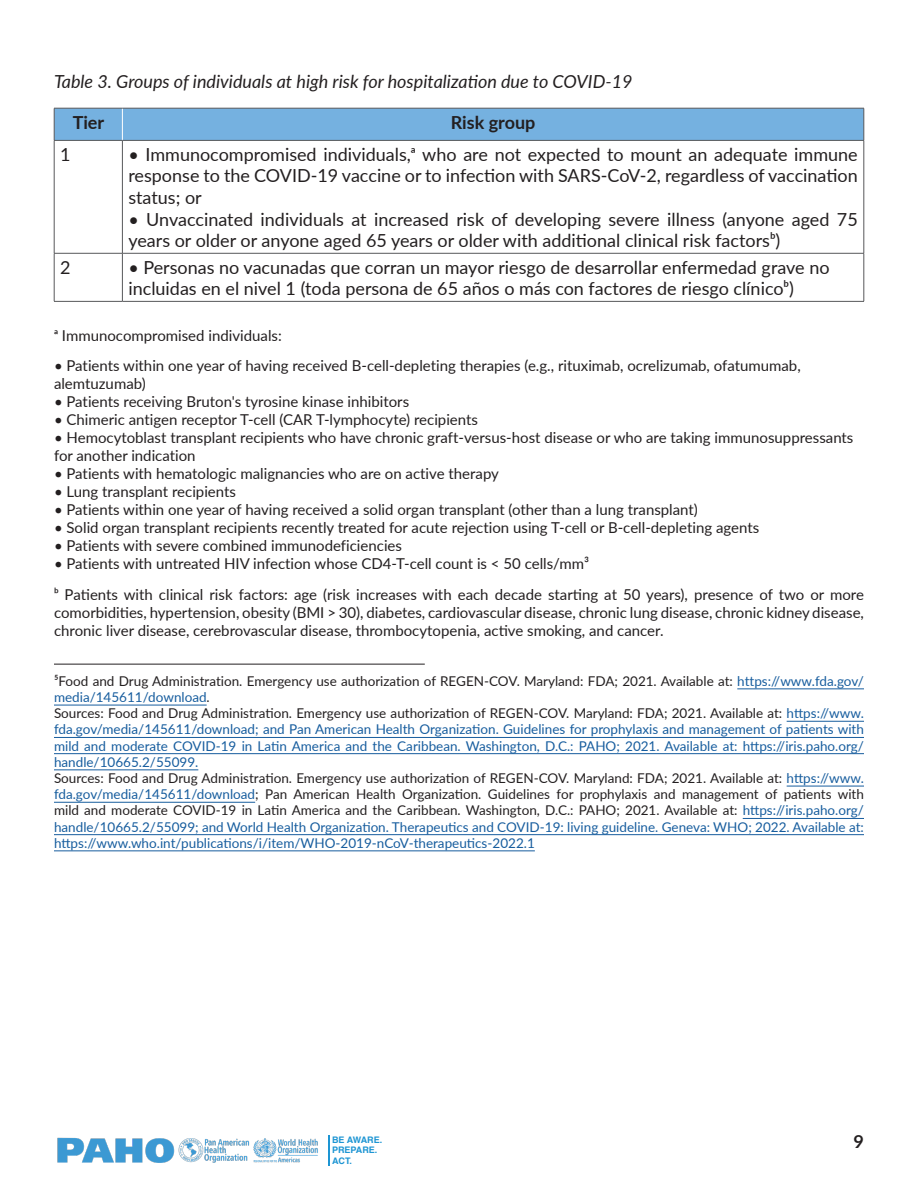
<style>
.page{position:relative;width:918px;height:1188px;background:#fff}
.page>*{position:absolute;margin:0;border:0;box-sizing:border-box;transform-origin:0 0}
.t1{font:18px/21.6px "Lato";color:#231f20}
.t2{font:italic 18px "Lato";color:#231f20}
.t3{font:700 18px "Lato";color:#231f20}
.t4{font:15px/18px "Lato";color:#231f20}
.t5{font:13.5px/16.2px "Lato";color:#231f20}
.t6{font:13.5px/16.2px "Lato";color:#175d9e;text-align:justify}
.t7{font:700 9px/10.8px "Helvetica";color:#1d95d3}
.s1{color:#175d9e}
.s2{color:#231f20}
</style>
<div class="page">
<img style="left:57px;top:1137px;width:261px;height:26px">
<hr style="left:328px;top:1135px;width:2px;height:31px;background:#1d95d3">
<div style="left:55px;top:109px;width:809px;height:31px;background:#75b1e0"></div>
<hr style="left:122px;top:108px;width:1px;height:32px;background:#fff">
<hr style="left:54px;top:108px;width:68px;height:1px;background:#57585a">
<hr style="left:54px;top:108px;width:1px;height:32px;background:#57585a">
<hr style="left:122px;top:108px;width:742px;height:1px;background:#57585a">
<hr style="left:864px;top:108px;width:1px;height:32px;background:#57585a">
<hr style="left:54px;top:140px;width:68px;height:1px;background:#57585a">
<hr style="left:54px;top:141px;width:1px;height:112px;background:#57585a">
<hr style="left:122px;top:140px;width:742px;height:1px;background:#57585a">
<hr style="left:122px;top:141px;width:1px;height:112px;background:#57585a">
<hr style="left:864px;top:141px;width:1px;height:112px;background:#57585a">
<hr style="left:54px;top:253px;width:68px;height:1px;background:#57585a">
<hr style="left:54px;top:253px;width:1px;height:48px;background:#57585a">
<hr style="left:122px;top:253px;width:742px;height:1px;background:#57585a">
<hr style="left:122px;top:253px;width:1px;height:48px;background:#57585a">
<hr style="left:864px;top:253px;width:1px;height:48px;background:#57585a">
<hr style="left:54px;top:301px;width:68px;height:1px;background:#57585a">
<hr style="left:122px;top:301px;width:742px;height:1px;background:#57585a">
<hr style="left:737px;top:689px;width:127px;height:1px;background:#175d9e">
<hr style="left:54px;top:705px;width:153px;height:1px;background:#175d9e">
<hr style="left:787px;top:721px;width:77px;height:1px;background:#175d9e">
<hr style="left:54px;top:737px;width:810px;height:1px;background:#175d9e">
<hr style="left:54px;top:753px;width:810px;height:1px;background:#175d9e">
<hr style="left:54px;top:770px;width:144px;height:1px;background:#175d9e">
<hr style="left:787px;top:786px;width:77px;height:1px;background:#175d9e">
<hr style="left:54px;top:802px;width:201px;height:1px;background:#175d9e">
<hr style="left:743px;top:818px;width:121px;height:1px;background:#175d9e">
<hr style="left:54px;top:834px;width:810px;height:1px;background:#175d9e">
<hr style="left:54px;top:851px;width:481px;height:1px;background:#175d9e">
<hr style="left:54px;top:664px;width:371px;height:1px;background:#231f20">
<p class="t2" style="left:54px;top:69px;width:580px">Table 3. Groups of individuals at high risk for hospitalization due to COVID-19</p>
<p class="t3" style="left:73px;top:109px;width:33px">Tier</p>
<p class="t3" style="left:451px;top:109px;width:86px">Risk group</p>
<p class="t1" style="left:60px;top:143px;width:12px">1</p>
<p class="t1" style="left:128px;top:143px;width:731px;text-align:justify">• Immunocompromised individuals,a who are not expected to mount an adequate immune response to the COVID-19 vaccine or to infection with SARS-CoV-2, regardless of vaccination status; or</p>
<p class="t1" style="left:128px;top:208px;width:731px">• Unvaccinated individuals at increased risk of developing severe illness (anyone aged 75 years or older or anyone aged 65 years or older with additional clinical risk factorsb)</p>
<p class="t1" style="left:60px;top:256px;width:12px">2</p>
<p class="t1" style="left:128px;top:256px;width:703px">• Personas no vacunadas que corran un mayor riesgo de desarrollar enfermedad grave no incluidas en el nivel 1 (toda persona de 65 años o más con factores de riesgo clínicob)</p>
<p class="t4" style="left:54px;top:325px;width:229px">a Immunocompromised individuals:</p>
<p class="t4" style="left:54px;top:355px;width:748px">• Patients within one year of having received B-cell-depleting therapies (e.g., rituximab, ocrelizumab, ofatumumab, alemtuzumab)</p>
<p class="t4" style="left:54px;top:391px;width:357px">• Patients receiving Bruton's tyrosine kinase inhibitors</p>
<p class="t4" style="left:54px;top:409px;width:426px">• Chimeric antigen receptor T-cell (CAR T-lymphocyte) recipients</p>
<p class="t4" style="left:54px;top:427px;width:801px">• Hemocytoblast transplant recipients who have chronic graft-versus-host disease or who are taking immunosuppressants for another indication</p>
<p class="t4" style="left:54px;top:463px;width:446px">• Patients with hematologic malignancies who are on active therapy</p>
<p class="t4" style="left:54px;top:481px;width:184px">• Lung transplant recipients</p>
<p class="t4" style="left:54px;top:499px;width:645px">• Patients within one year of having received a solid organ transplant (other than a lung transplant)</p>
<p class="t4" style="left:54px;top:517px;width:707px">• Solid organ transplant recipients recently treated for acute rejection using T-cell or B-cell-depleting agents</p>
<p class="t4" style="left:54px;top:535px;width:350px">• Patients with severe combined immunodeficiencies</p>
<p class="t4" style="left:54px;top:553px;width:537px">• Patients with untreated HIV infection whose CD4-T-cell count is &lt; 50 cells/mm³</p>
<p class="t4" style="left:54px;top:585px;width:812px;text-align:justify">b Patients with clinical risk factors: age (risk increases with each decade starting at 50 years), presence of two or more comorbidities, hypertension, obesity (BMI &gt; 30), diabetes, cardiovascular disease, chronic lung disease, chronic kidney disease, chronic liver disease, cerebrovascular disease, thrombocytopenia, active smoking, and cancer.</p>
<p class="t5" style="left:54px;top:672px;width:811px">⁵Food and Drug Administration. Emergency use authorization of REGEN-COV. Maryland: FDA; 2021. Available at: <span class="s1">https://www.fda.gov/ media/145611/download</span>.</p>
<p class="t6" style="left:54px;top:705px;width:811px"><span class="s2">Sources: Food and Drug Administration. Emergency use authorization of REGEN-COV. Maryland: FDA; 2021. Available at:</span> https://www. fda.gov/media/145611/download; and Pan American Health Organization. Guidelines for prophylaxis and management of patients with mild and moderate COVID-19 in Latin America and the Caribbean. Washington, D.C.: PAHO; 2021. Available at: https://iris.paho.org/ handle/10665.2/55099.</p>
<p class="t5" style="left:54px;top:769px;width:811px;text-align:justify">Sources: Food and Drug Administration. Emergency use authorization of REGEN-COV. Maryland: FDA; 2021. Available at: <span class="s1">https://www. fda.gov/media/145611/download</span>; Pan American Health Organization. Guidelines for prophylaxis and management of patients with mild and moderate COVID-19 in Latin America and the Caribbean. Washington, D.C.: PAHO; 2021. Available at: <span class="s1">https://iris.paho.org/ handle/10665.2/55099; and World Health Organization. Therapeutics and COVID-19: living guideline. Geneva: WHO; 2022. Available at: https://www.who.int/publications/i/item/WHO-2019-nCoV-therapeutics-2022.1</span></p>
<p class="t7" style="left:332px;top:1134px;width:52px">BE AWARE.<br>PREPARE.<br>ACT.</p>
<p class="t3" style="left:854px;top:1129px;width:12px">9</p>
</div>
